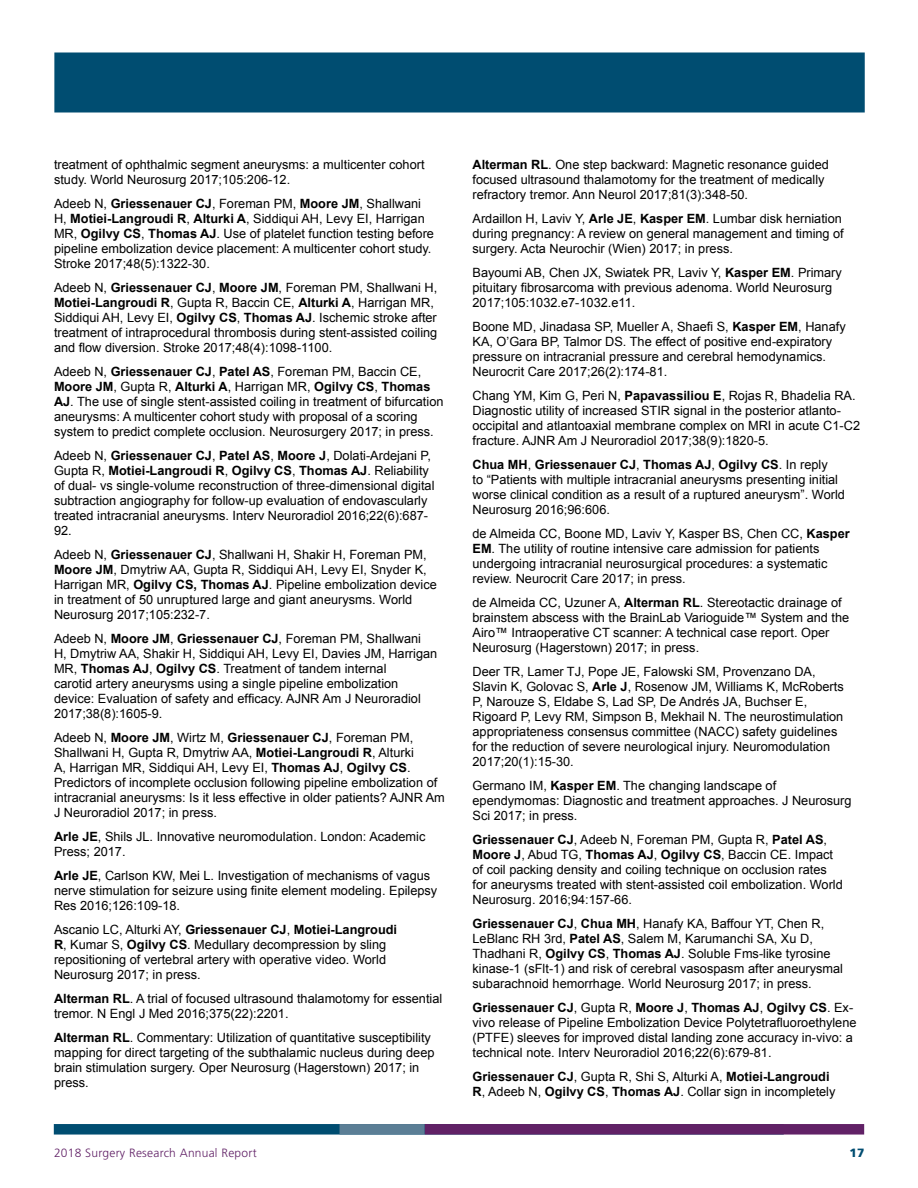
<style>
.page{position:relative;width:918px;height:1188px;background:#fff}
.page>*{position:absolute;margin:0;border:0;box-sizing:border-box;transform-origin:0 0}
.t1{font:12.75px/15px "Arial";color:#000}
.t2{font:300 12px "Frutiger";letter-spacing:.02em;color:#612166}
.t3{font:900 12px "Frutiger";color:#004d71}
.s1{font-weight:700}
</style>
<div class="page">
<div style="left:54px;top:1124px;width:730px;height:11px;background:#004d71"></div>
<div style="left:425px;top:1124px;width:439px;height:11px;background:#612166"></div>
<div style="left:340px;top:1124px;width:85px;height:11px;background:#5b7e95"></div>
<div style="left:54px;top:52px;width:811px;height:60px;background:#004d71"></div>
<p class="t1" style="left:54px;top:157px;width:372px">treatment of ophthalmic segment aneurysms: a multicenter cohort study. World Neurosurg 2017;105:206-12.</p>
<p class="t1" style="left:54px;top:196px;width:382px">Adeeb N, <span class="s1">Griessenauer CJ</span>, Foreman PM, <span class="s1">Moore JM</span>, Shallwani H, <span class="s1">Motiei-Langroudi R</span>, <span class="s1">Alturki A</span>, Siddiqui AH, Levy EI, Harrigan MR, <span class="s1">Ogilvy CS</span>, <span class="s1">Thomas AJ</span>. Use of platelet function testing before pipeline embolization device placement: A multicenter cohort study.<br>Stroke 2017;48(5):1322-30.</p>
<p class="t1" style="left:54px;top:280px;width:385px">Adeeb N, <span class="s1">Griessenauer CJ</span>, <span class="s1">Moore JM</span>, Foreman PM, Shallwani H, <span class="s1">Motiei-Langroudi R</span>, Gupta R, Baccin CE, <span class="s1">Alturki A</span>, Harrigan MR, Siddiqui AH, Levy EI, <span class="s1">Ogilvy CS</span>, <span class="s1">Thomas AJ</span>. Ischemic stroke after treatment of intraprocedural thrombosis during stent-assisted coiling and flow diversion. Stroke 2017;48(4):1098-1100.</p>
<p class="t1" style="left:54px;top:364px;width:391px">Adeeb N, <span class="s1">Griessenauer CJ</span>, <span class="s1">Patel AS</span>, Foreman PM, Baccin CE, <span class="s1">Moore JM</span>, Gupta R, <span class="s1">Alturki A</span>, Harrigan MR, <span class="s1">Ogilvy CS</span>, <span class="s1">Thomas AJ</span>. The use of single stent-assisted coiling in treatment of bifurcation aneurysms: A multicenter cohort study with proposal of a scoring system to predict complete occlusion. Neurosurgery 2017; in press.</p>
<p class="t1" style="left:54px;top:448px;width:382px">Adeeb N, <span class="s1">Griessenauer CJ</span>, <span class="s1">Patel AS</span>, <span class="s1">Moore J</span>, Dolati-Ardejani P, Gupta R, <span class="s1">Motiei-Langroudi R</span>, <span class="s1">Ogilvy CS</span>, <span class="s1">Thomas AJ</span>. Reliability of dual- vs single-volume reconstruction of three-dimensional digital subtraction angiography for follow-up evaluation of endovascularly treated intracranial aneurysms. Interv Neuroradiol 2016;22(6):687- 92.</p>
<p class="t1" style="left:54px;top:547px;width:384px">Adeeb N, <span class="s1">Griessenauer CJ</span>, Shallwani H, Shakir H, Foreman PM, <span class="s1">Moore JM</span>, Dmytriw AA, Gupta R, Siddiqui AH, Levy EI, Snyder K, Harrigan MR, <span class="s1">Ogilvy CS, Thomas AJ</span>. Pipeline embolization device in treatment of 50 unruptured large and giant aneurysms. World Neurosurg 2017;105:232-7.</p>
<p class="t1" style="left:54px;top:631px;width:385px">Adeeb N, <span class="s1">Moore JM</span>, <span class="s1">Griessenauer CJ</span>, Foreman PM, Shallwani<br>H, Dmytriw AA, Shakir H, Siddiqui AH, Levy EI, Davies JM, Harrigan MR, <span class="s1">Thomas AJ</span>, <span class="s1">Ogilvy CS</span>. Treatment of tandem internal<br>carotid artery aneurysms using a single pipeline embolization device: Evaluation of safety and efficacy. AJNR Am J Neuroradiol 2017;38(8):1605-9.</p>
<p class="t1" style="left:54px;top:730px;width:392px">Adeeb N, <span class="s1">Moore JM</span>, Wirtz M, <span class="s1">Griessenauer CJ</span>, Foreman PM, Shallwani H, Gupta R, Dmytriw AA, <span class="s1">Motiei-Langroudi R</span>, Alturki<br>A, Harrigan MR, Siddiqui AH, Levy EI, <span class="s1">Thomas AJ</span>, <span class="s1">Ogilvy CS</span>.<br>Predictors of incomplete occlusion following pipeline embolization of intracranial aneurysms: Is it less effective in older patients? AJNR Am J Neuroradiol 2017; in press.</p>
<p class="t1" style="left:54px;top:829px;width:373px"><span class="s1">Arle JE</span>, Shils JL. Innovative neuromodulation. London: Academic<br>Press; 2017.</p>
<p class="t1" style="left:54px;top:868px;width:385px"><span class="s1">Arle JE</span>, Carlson KW, Mei L. Investigation of mechanisms of vagus nerve stimulation for seizure using finite element modeling. Epilepsy<br>Res 2016;126:109-18.</p>
<p class="t1" style="left:54px;top:922px;width:345px">Ascanio LC, Alturki AY, <span class="s1">Griessenauer CJ</span>, <span class="s1">Motiei-Langroudi R</span>, Kumar S, <span class="s1">Ogilvy CS</span>. Medullary decompression by sling repositioning of vertebral artery with operative video. World Neurosurg 2017; in press.</p>
<p class="t1" style="left:54px;top:991px;width:390px"><span class="s1">Alterman RL</span>. A trial of focused ultrasound thalamotomy for essential tremor. N Engl J Med 2016;375(22):2201.</p>
<p class="t1" style="left:54px;top:1030px;width:382px"><span class="s1">Alterman RL</span>. Commentary: Utilization of quantitative susceptibility mapping for direct targeting of the subthalamic nucleus during deep brain stimulation surgery. Oper Neurosurg (Hagerstown) 2017; in press.</p>
<p class="t1" style="left:473px;top:157px;width:358px"><span class="s1">Alterman RL</span>. One step backward: Magnetic resonance guided focused ultrasound thalamotomy for the treatment of medically refractory tremor. Ann Neurol 2017;81(3):348-50.</p>
<p class="t1" style="left:473px;top:211px;width:373px">Ardaillon H, Laviv Y, <span class="s1">Arle JE</span>, <span class="s1">Kasper EM</span>. Lumbar disk herniation during pregnancy: A review on general management and timing of surgery. Acta Neurochir (Wien) 2017; in press.</p>
<p class="t1" style="left:473px;top:265px;width:371px">Bayoumi AB, Chen JX, Swiatek PR, Laviv Y, <span class="s1">Kasper EM</span>. Primary pituitary fibrosarcoma with previous adenoma. World Neurosurg<br>2017;105:1032.e7-1032.e11.</p>
<p class="t1" style="left:473px;top:319px;width:375px">Boone MD, Jinadasa SP, Mueller A, Shaefi S, <span class="s1">Kasper EM</span>, Hanafy KA, O’Gara BP, Talmor DS. The effect of positive end-expiratory pressure on intracranial pressure and cerebral hemodynamics.<br>Neurocrit Care 2017;26(2):174-81.</p>
<p class="t1" style="left:473px;top:388px;width:389px">Chang YM, Kim G, Peri N, <span class="s1">Papavassiliou E</span>, Rojas R, Bhadelia RA.<br>Diagnostic utility of increased STIR signal in the posterior atlanto&shy;occipital and atlantoaxial membrane complex on MRI in acute C1-C2 fracture. AJNR Am J Neuroradiol 2017;38(9):1820-5.</p>
<p class="t1" style="left:473px;top:457px;width:374px"><span class="s1">Chua MH</span>, <span class="s1">Griessenauer CJ</span>, <span class="s1">Thomas AJ</span>, <span class="s1">Ogilvy CS</span>. In reply<br>to “Patients with multiple intracranial aneurysms presenting initial worse clinical condition as a result of a ruptured aneurysm”. World Neurosurg 2016;96:606.</p>
<p class="t1" style="left:473px;top:526px;width:379px">de Almeida CC, Boone MD, Laviv Y, Kasper BS, Chen CC, <span class="s1">Kasper EM</span>. The utility of routine intensive care admission for patients undergoing intracranial neurosurgical procedures: a systematic review. Neurocrit Care 2017; in press.</p>
<p class="t1" style="left:473px;top:595px;width:378px">de Almeida CC, Uzuner A, <span class="s1">Alterman RL</span>. Stereotactic drainage of brainstem abscess with the BrainLab Varioguide™ System and the Airo™ Intraoperative CT scanner: A technical case report. Oper Neurosurg (Hagerstown) 2017; in press.</p>
<p class="t1" style="left:473px;top:664px;width:373px">Deer TR, Lamer TJ, Pope JE, Falowski SM, Provenzano DA, Slavin K, Golovac S, <span class="s1">Arle J</span>, Rosenow JM, Williams K, McRoberts P, Narouze S, Eldabe S, Lad SP, De Andrés JA, Buchser E, Rigoard P, Levy RM, Simpson B, Mekhail N. The neurostimulation appropriateness consensus committee (NACC) safety guidelines for the reduction of severe neurological injury. Neuromodulation 2017;20(1):15-30.</p>
<p class="t1" style="left:473px;top:778px;width:381px">Germano IM, <span class="s1">Kasper EM</span>. The changing landscape of ependymomas: Diagnostic and treatment approaches. J Neurosurg<br>Sci 2017; in press.</p>
<p class="t1" style="left:473px;top:832px;width:372px"><span class="s1">Griessenauer CJ</span>, Adeeb N, Foreman PM, Gupta R, <span class="s1">Patel AS</span>, <span class="s1">Moore J</span>, Abud TG, <span class="s1">Thomas AJ</span>, <span class="s1">Ogilvy CS</span>, Baccin CE. Impact of coil packing density and coiling technique on occlusion rates for aneurysms treated with stent-assisted coil embolization. World Neurosurg. 2016;94:157-66.</p>
<p class="t1" style="left:473px;top:916px;width:372px"><span class="s1">Griessenauer CJ</span>, <span class="s1">Chua MH</span>, Hanafy KA, Baffour YT, Chen R, LeBlanc RH 3rd, <span class="s1">Patel AS</span>, Salem M, Karumanchi SA, Xu D, Thadhani R, <span class="s1">Ogilvy CS</span>, <span class="s1">Thomas AJ</span>. Soluble Fms-like tyrosine kinase-1 (sFlt-1) and risk of cerebral vasospasm after aneurysmal subarachnoid hemorrhage. World Neurosurg 2017; in press.</p>
<p class="t1" style="left:473px;top:1000px;width:386px"><span class="s1">Griessenauer CJ</span>, Gupta R, <span class="s1">Moore J</span>, <span class="s1">Thomas AJ</span>, <span class="s1">Ogilvy CS</span>. Ex&shy;vivo release of Pipeline Embolization Device Polytetrafluoroethylene (PTFE) sleeves for improved distal landing zone accuracy in-vivo: a technical note. Interv Neuroradiol 2016;22(6):679-81.</p>
<p class="t1" style="left:473px;top:1069px;width:365px"><span class="s1">Griessenauer CJ</span>, Gupta R, Shi S, Alturki A, <span class="s1">Motiei-Langroudi<br>R</span>, Adeeb N, <span class="s1">Ogilvy CS</span>, <span class="s1">Thomas AJ</span>. Collar sign in incompletely</p>
<p class="t2" style="left:54px;top:1146px;width:204px">2018 Surgery Research Annual Report</p>
<p class="t3" style="left:850px;top:1146px;width:16px">17</p>
</div>
